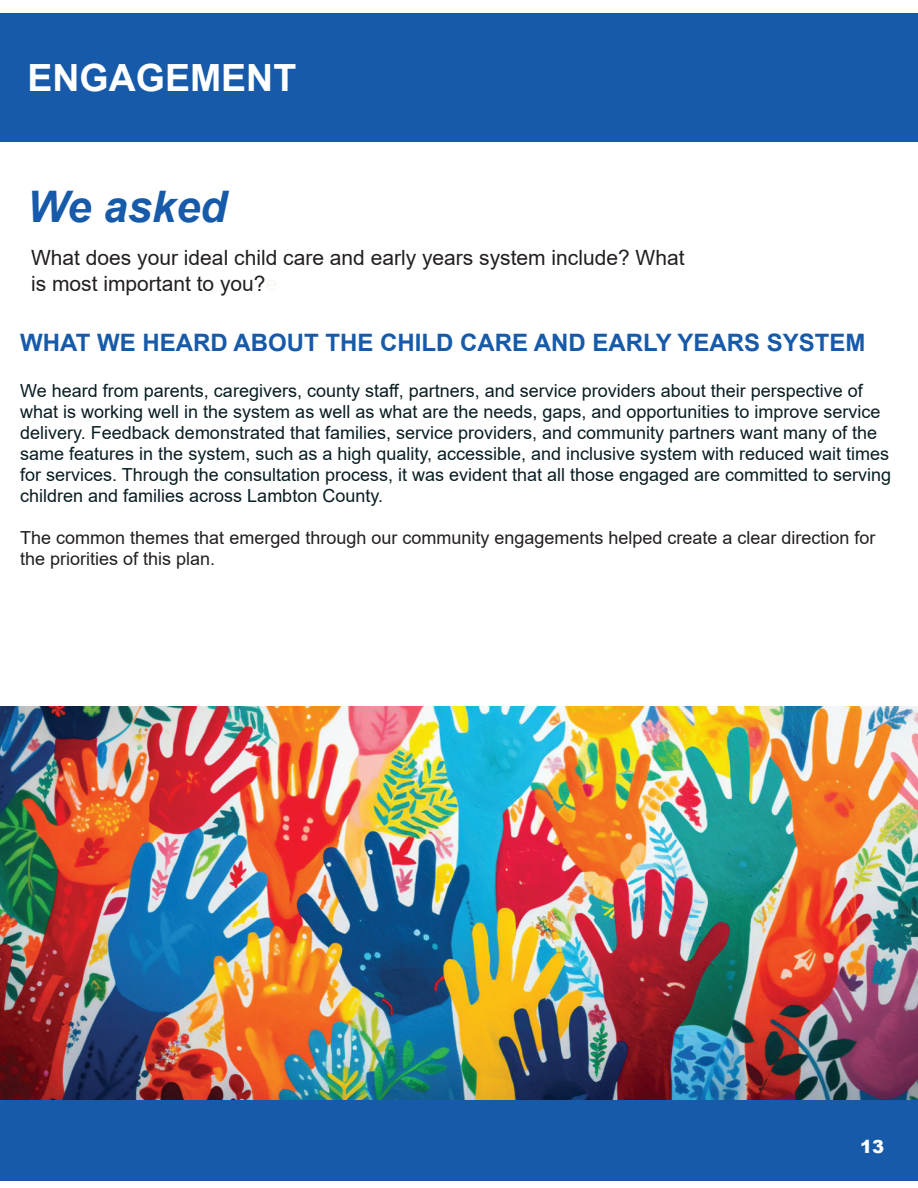
<style>
.page{position:relative;width:918px;height:1188px;background:#fff}
.page>*{position:absolute;margin:0;border:0;box-sizing:border-box;transform-origin:0 0}
.t1{font:italic 700 43.5px "Arial";color:#175aa9}
.t2{font:700 37.5px "Arial";color:#fff}
.t3{font:700 24px "Arial";color:#175aa9}
.t4{font:21px/25.2px "Arial";color:#231f20}
.t5{font:18px/21px "Arial";color:#091d23}
.t6{font:18px/21px "Arial";color:#231f20}
.t7{font:900 18px "Arial";color:#fff}
.s1{color:#f5f9f2}
</style>
<div class="page">
<div style="left:1px;top:14px;width:917px;height:128px;background:#175aa9"></div>
<div style="left:0;top:1100px;width:917px;height:81px;background:#175aa9"></div>
<img style="left:1px;top:706px;width:917px;height:394px">
<p class="t2" style="left:28px;top:52px;width:270px">ENGAGEMENT</p>
<h1 class="t1" style="left:27px;top:178px;width:201px">We asked</h1>
<p class="t4" style="left:31px;top:245px;width:655px">What does your ideal child care and early years system include? What is most important to you?<span class="s1">e</span></p>
<h2 class="t3" style="left:20px;top:326px;width:847px">WHAT WE HEARD ABOUT THE CHILD CARE AND EARLY YEARS SYSTEM</h2>
<p class="t5" style="left:20px;top:380px;width:844px">We heard from parents, caregivers, county staff, partners, and service providers about their perspective of</p>
<p class="t5" style="left:20px;top:401px;width:873px">what is working well in the system as well as what are the needs, gaps, and opportunities to improve service delivery. Feedback demonstrated that families, service providers, and community partners want many of the same features in the system, such as a high quality, accessible, and inclusive system with reduced wait times for services. Through the consultation process, it was evident that all those engaged are committed to serving children and families across Lambton County.</p>
<p class="t6" style="left:20px;top:527px;width:857px">The common themes that emerged through our community engagements helped create a clear direction for the priorities of this plan.</p>
<p class="t7" style="left:860px;top:1134px;width:26px">13</p>
</div>
